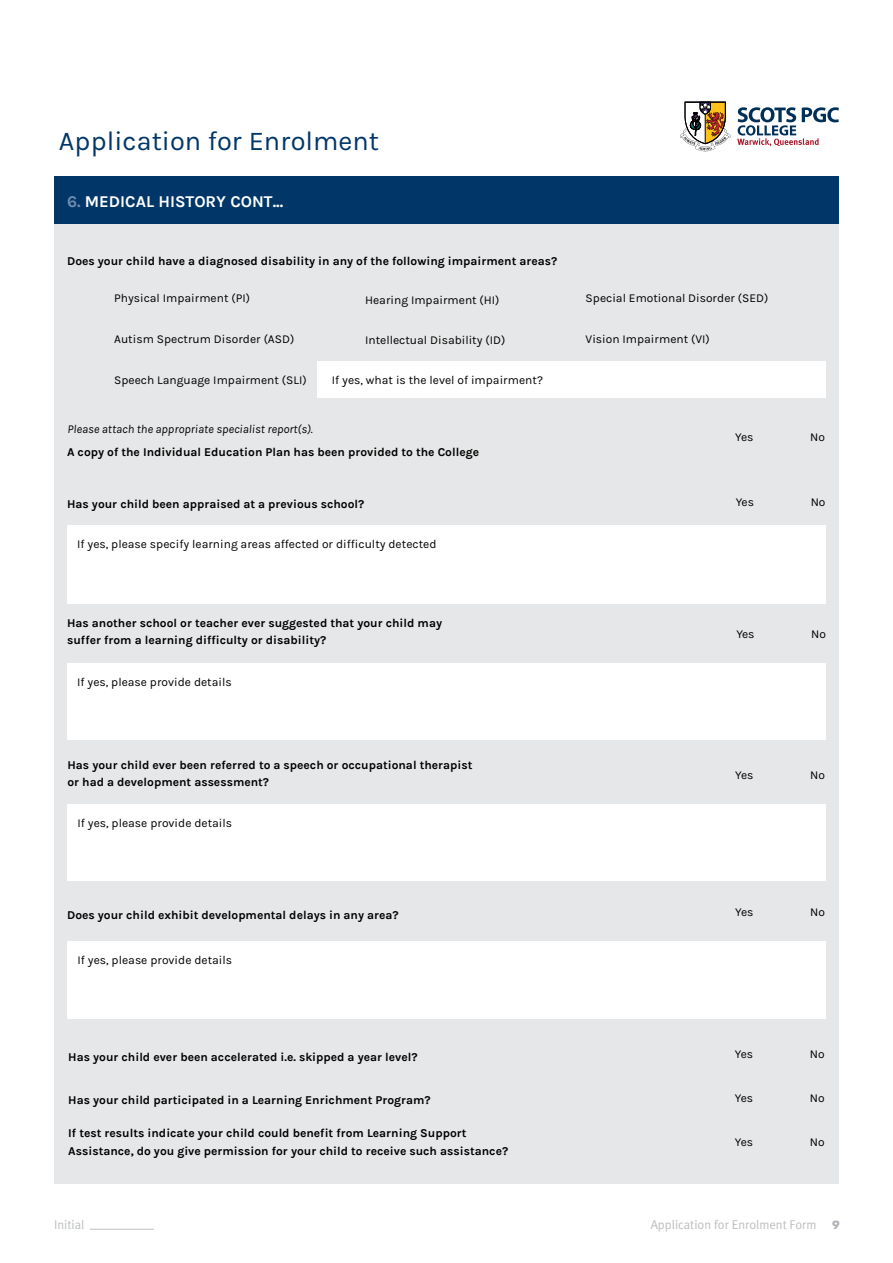
<style>
.page{position:relative;width:893px;height:1263px;background:#fff}
.page>*{position:absolute;margin:0;border:0;box-sizing:border-box;transform-origin:0 0}
.t1{font:27.15px "Karla";color:#003768}
.t2{font:700 16.5px "Karla";color:#fff}
.t3{font:12.75px "Meta Plus Normal";color:#bcbec0}
.t4{font:700 12px/17.2px "Karla";color:#000}
.t5{font:12px "Karla";color:#000}
.t6{font:italic 12px "Karla";color:#000}
.s1{color:#718bb0}
.s2{font-family:"Rubik";font-weight:700;font-size:12px;color:#b1b3b9}
</style>
<div class="page">
<svg style="left:680px;top:102px;width:50px;height:49px"></svg>
<svg style="left:737px;top:107px;width:102px;height:39px"></svg>
<hr style="left:90px;top:1229px;width:64px;height:1px;background:#bcbec0">
<div style="left:54px;top:176px;width:785px;height:1007px;background:#e6e7e8"></div>
<div style="left:54px;top:176px;width:785px;height:47px;background:#003768"></div>
<div style="left:318px;top:361px;width:508px;height:37px;background:#fff"></div>
<div style="left:67px;top:525px;width:759px;height:78px;background:#fff"></div>
<div style="left:67px;top:663px;width:759px;height:77px;background:#fff"></div>
<div style="left:67px;top:804px;width:759px;height:77px;background:#fff"></div>
<div style="left:68px;top:941px;width:758px;height:77px;background:#fff"></div>
<h1 class="t1" style="left:59px;top:126px;width:322px">Application for Enrolment</h1>
<h2 class="t2" style="left:67px;top:192px;width:218px"><span class="s1">6.</span> MEDICAL HISTORY CONT...</h2>
<p class="t4" style="left:67px;top:253px;width:492px">Does your child have a diagnosed disability in any of the following impairment areas?</p>
<p class="t5" style="left:114px;top:291px;width:137px">Physical Impairment (PI)</p>
<p class="t5" style="left:114px;top:332px;width:182px">Autism Spectrum Disorder (ASD)</p>
<p class="t5" style="left:114px;top:373px;width:194px">Speech Language Impairment (SLI)</p>
<p class="t5" style="left:365px;top:294px;width:136px">Hearing Impairment (HI)</p>
<p class="t5" style="left:586px;top:291px;width:184px">Special Emotional Disorder (SED)</p>
<p class="t5" style="left:586px;top:332px;width:126px">Vision Impairment (VI)</p>
<p class="t5" style="left:332px;top:373px;width:213px">If yes, what is the level of impairment?</p>
<p class="t5" style="left:365px;top:333px;width:142px">Intellectual Disability (ID)</p>
<p class="t6" style="left:67px;top:423px;width:247px">Please attach the appropriate specialist report(s).</p>
<p class="t4" style="left:67px;top:443px;width:413px">A copy of the Individual Education Plan has been provided to the College</p>
<p class="t5" style="left:735px;top:431px;width:20px">Yes</p>
<p class="t5" style="left:810px;top:431px;width:16px">No</p>
<p class="t4" style="left:67px;top:495px;width:299px">Has your child been appraised at a previous school?</p>
<p class="t5" style="left:736px;top:495px;width:20px">Yes</p>
<p class="t5" style="left:811px;top:495px;width:16px">No</p>
<p class="t5" style="left:77px;top:537px;width:361px">If yes, please specify learning areas affected or difficulty detected</p>
<p class="t4" style="left:67px;top:614px;width:376px">Has another school or teacher ever suggested that your child may suffer from a learning difficulty or disability?</p>
<p class="t5" style="left:77px;top:675px;width:156px">If yes, please provide details</p>
<p class="t5" style="left:736px;top:628px;width:20px">Yes</p>
<p class="t5" style="left:811px;top:628px;width:16px">No</p>
<p class="t4" style="left:67px;top:756px;width:407px">Has your child ever been referred to a speech or occupational therapist or had a development assessment?</p>
<p class="t5" style="left:735px;top:769px;width:20px">Yes</p>
<p class="t5" style="left:810px;top:769px;width:16px">No</p>
<p class="t5" style="left:78px;top:816px;width:156px">If yes, please provide details</p>
<p class="t4" style="left:67px;top:906px;width:333px">Does your child exhibit developmental delays in any area?</p>
<p class="t5" style="left:735px;top:906px;width:20px">Yes</p>
<p class="t5" style="left:810px;top:906px;width:16px">No</p>
<p class="t5" style="left:78px;top:953px;width:156px">If yes, please provide details</p>
<p class="t4" style="left:68px;top:1049px;width:351px">Has your child ever been accelerated i.e. skipped a year level?</p>
<p class="t5" style="left:735px;top:1048px;width:20px">Yes</p>
<p class="t5" style="left:810px;top:1048px;width:16px">No</p>
<p class="t4" style="left:68px;top:1091px;width:364px">Has your child participated in a Learning Enrichment Program?</p>
<p class="t5" style="left:735px;top:1092px;width:20px">Yes</p>
<p class="t5" style="left:810px;top:1092px;width:16px">No</p>
<p class="t4" style="left:68px;top:1125px;width:441px">If test results indicate your child could benefit from Learning Support<br>Assistance, do you give permission for your child to receive such assistance?</p>
<p class="t5" style="left:735px;top:1136px;width:20px">Yes</p>
<p class="t5" style="left:810px;top:1136px;width:16px">No</p>
<p class="t3" style="left:54px;top:1217px;width:32px">Initial</p>
<p class="t3" style="left:651px;top:1217px;width:191px">Application for Enrolment Form <span class="s2">9</span></p>
</div>
